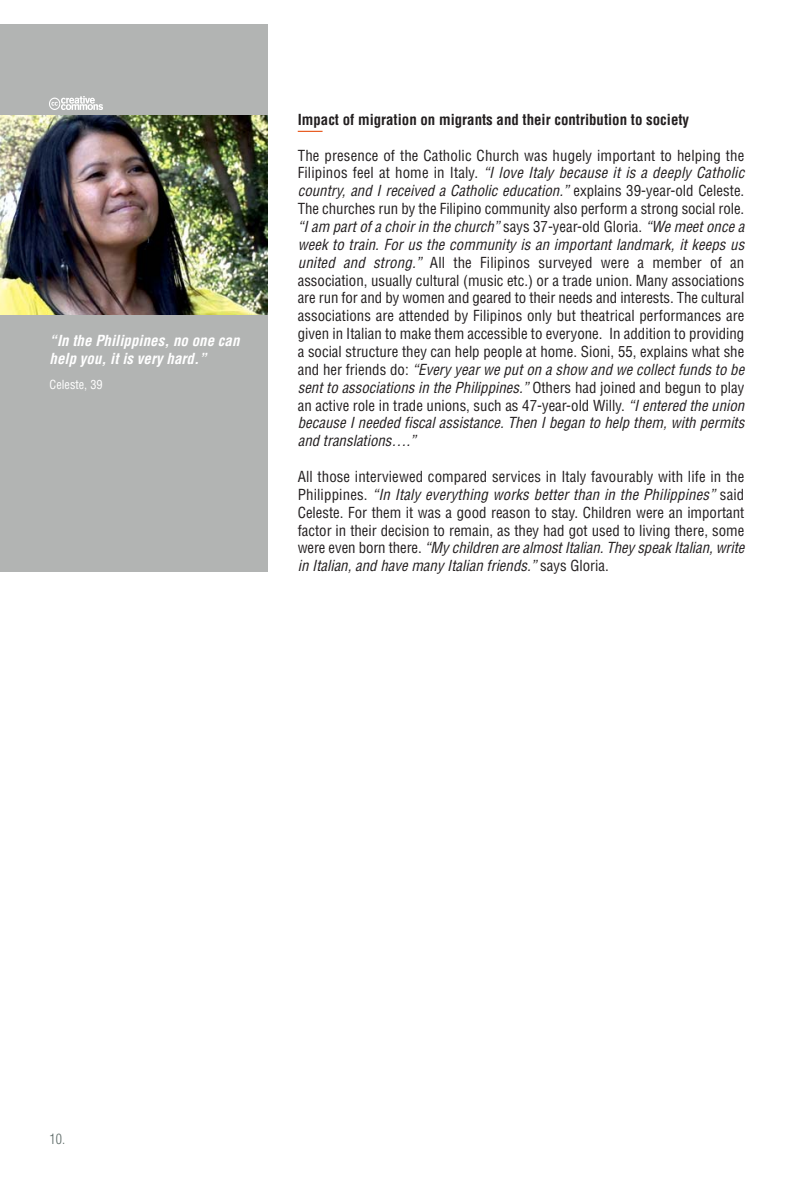
<style>
.page{position:relative;width:794px;height:1191px;background:#fff}
.page>*{position:absolute;margin:0;border:0;box-sizing:border-box;transform-origin:0 0}
.t1{font:condensed 14.88px/17.8px "Helvetica LT Std";color:#231f20;text-align:justify}
.t2{font:700 condensed 14.88px "Helvetica LT Std";color:#231f20}
.t3{font:italic 700 condensed 14.88px/17.8px "Helvetica";color:#fff}
.t4{font:300 condensed 14px "Helvetica LT Std";color:#5f6c69}
.t5{font:condensed 12.25px "Helvetica LT Std";color:#fff}
.s1{font-style:italic}
</style>
<div class="page">
<div style="left:0;top:25px;width:268px;height:547px;background:#b2b4b3"></div>
<svg style="left:298px;top:131px;width:24px;height:1px"></svg>
<img style="left:0;top:116px;width:268px;height:198px">
<img style="left:49px;top:96px;width:53px;height:13px">
<p class="t3" style="left:50px;top:333px;width:194px">“In the Philippines,no one can help you,itis very hard.”</p>
<p class="t5" style="left:50px;top:379px;width:55px">Celeste, 39</p>
<p class="t2" style="left:298px;top:114px;width:393px">Impact of migration on migrants and their contribution to society</p>
<p class="t1" style="left:298px;top:147px;width:448px">The presence of the Catholic Church was hugely important to helping the Filipinos feel at home in Italy. <span class="s1">“I love Italy because it is a deeply Catholic country, and I received a Catholic education.”</span> explains 39-year-old Celeste.<br>The churches run by the Filipino community also perform a strong social role. <span class="s1">“I am part of a choir in the church”</span> says 37-year-old Gloria. <span class="s1">“We meet once a week to train. For us the community is an important landmark, it keeps us united and strong.”</span> All the Filipinos surveyed were a member of an association, usually cultural (music etc.) or a trade union. Many associations are run for and by women and geared to their needs and interests. The cultural associations are attended by Filipinos only but theatrical performances are given in Italian to make them accessible to everyone. In addition to providing a social structure they can help people at home. Sioni, 55, explains what she and her friends do: <span class="s1">“Every year we put on a show and we collect funds to be sent to associations in the Philippines.”</span> Others had joined and begun to play an active role in trade unions, such as 47-year-old Willy. <span class="s1">“I entered the union because I needed fiscal assistance. Then I began to help them, with permits and translations….”</span></p>
<p class="t1" style="left:298px;top:469px;width:448px">All those interviewed compared services in Italy favourably with life in the Philippines. <span class="s1">“In Italy everything works better than in the Philippines”</span> said Celeste. For them it was a good reason to stay. Children were an important factor in their decision to remain, as they had got used to living there, some were even born there. <span class="s1">“My children are almost Italian. They speak Italian, write in Italian, and have many Italian friends.”</span> says Gloria.</p>
<p class="t4" style="left:50px;top:1134px;width:17px">10.</p>
</div>
